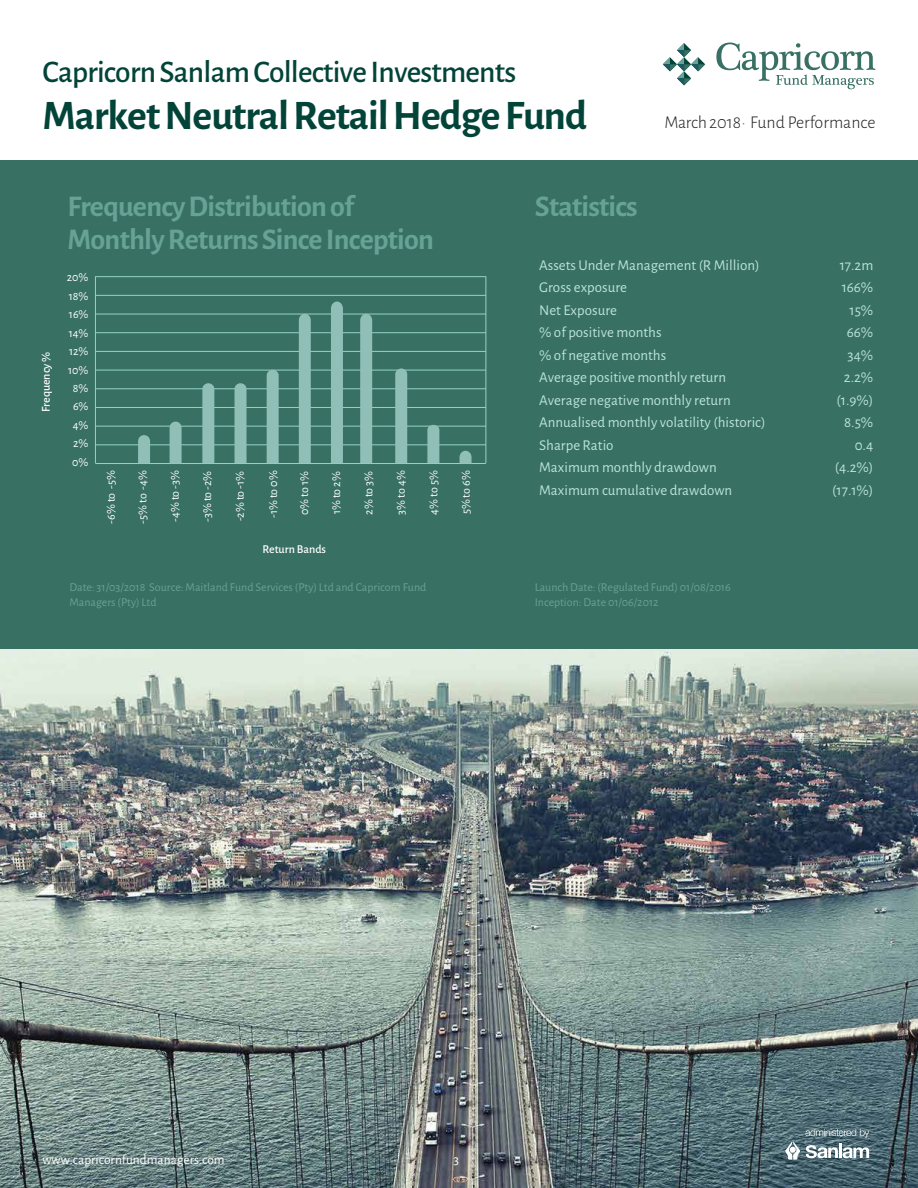
<style>
.page{position:relative;width:918px;height:1188px;background:#fff}
.page>*{position:absolute;margin:0;border:0;box-sizing:border-box;transform-origin:0 0}
.t1{font:700 42px "Alegreya Sans";letter-spacing:-.025em;color:#034439}
.t2{font:500 31.5px "Alegreya Sans";letter-spacing:-.025em;color:#034439}
.t3{font:700 30px/33px "Alegreya Sans";letter-spacing:-.025em;color:#67a297}
.t4{font:300 18px "Alegreya Sans";color:#231f20}
.t5{font:15px/22.5px "Alegreya Sans";color:#bbe2dc}
.t6{font:13.5px "Alegreya Sans";color:#fff}
.t7{font:12px/14.4px "Alegreya Sans";color:#67a297}
.t8{font:12px/18.5px "Alegreya Sans";letter-spacing:-.015em;color:#fff;text-align:center}
.t9{font:500 12px "Alegreya Sans";color:#fff}
.s1{color:#387063}
</style>
<div class="page">
<div style="left:0;top:161px;width:918px;height:488px;background:#387063"></div>
<hr style="left:95px;top:463px;width:391px;height:1px;background:#93d3c9">
<hr style="left:95px;top:445px;width:391px;height:1px;background:#93d3c9">
<hr style="left:95px;top:426px;width:391px;height:1px;background:#93d3c9">
<hr style="left:95px;top:407px;width:391px;height:1px;background:#93d3c9">
<hr style="left:95px;top:314px;width:391px;height:1px;background:#93d3c9">
<hr style="left:95px;top:332px;width:391px;height:1px;background:#93d3c9">
<hr style="left:95px;top:351px;width:391px;height:1px;background:#93d3c9">
<hr style="left:95px;top:370px;width:391px;height:1px;background:#93d3c9">
<hr style="left:95px;top:389px;width:391px;height:1px;background:#93d3c9">
<hr style="left:95px;top:295px;width:391px;height:1px;background:#93d3c9">
<hr style="left:95px;top:276px;width:391px;height:1px;background:#93d3c9">
<hr style="left:95px;top:276px;width:1px;height:187px;background:#93d3c9">
<hr style="left:486px;top:276px;width:1px;height:187px;background:#93d3c9">
<svg style="left:138px;top:435px;width:12px;height:29px"></svg>
<svg style="left:170px;top:422px;width:12px;height:42px"></svg>
<svg style="left:202px;top:383px;width:12px;height:80px"></svg>
<svg style="left:235px;top:383px;width:12px;height:80px"></svg>
<svg style="left:267px;top:370px;width:12px;height:93px"></svg>
<svg style="left:299px;top:314px;width:12px;height:149px;background:#8ebdb5"></svg>
<svg style="left:360px;top:314px;width:12px;height:149px;background:#8ebdb5"></svg>
<div style="left:331px;top:302px;width:12px;height:161px;background:#90bfb7"></div>
<svg style="left:395px;top:369px;width:12px;height:94px"></svg>
<svg style="left:427px;top:425px;width:12px;height:38px"></svg>
<svg style="left:460px;top:451px;width:12px;height:13px"></svg>
<img style="left:0;top:649px;width:918px;height:539px">
<hr style="left:839px;top:1144px;width:3px;height:14px;background:#fff">
<svg style="left:806px;top:1145px;width:63px;height:13px"></svg>
<svg style="left:785px;top:1142px;width:15px;height:18px"></svg>
<svg style="left:806px;top:1129px;width:63px;height:9px"></svg>
<svg style="left:716px;top:43px;width:159px;height:46px"></svg>
<svg style="left:663px;top:43px;width:42px;height:42px"></svg>
<h2 class="t2" style="left:43px;top:50px;width:475px">Capricorn Sanlam Collective Investments</h2>
<h1 class="t1" style="left:43px;top:85px;width:546px">Market Neutral Retail Hedge Fund</h1>
<h3 class="t3" style="left:67px;top:188px;width:368px">Frequency Distribution of<br>Monthly Returns Since Inception</h3>
<h3 class="t3" style="left:535px;top:188px;width:104px">Statistics</h3>
<p class="t4" style="left:664px;top:111px;width:213px">March 2018<span class="s1">•</span> Fund Performance</p>
<p class="t9" style="left:38px;top:412px;width:62px;rotate:-90deg">Frequency %</p>
<p class="t8" style="left:67px;top:268px;width:23px">20%<br>18%<br>16%<br>14%<br>12%<br>10%<br>8%<br>6%<br>4%<br>2%<br>0%</p>
<p class="t8" style="left:133px;top:524px;width:55px;rotate:-90deg">-5% to -4%</p>
<p class="t8" style="left:165px;top:522px;width:53px;rotate:-90deg">-4% to -3%</p>
<p class="t8" style="left:230px;top:521px;width:51px;rotate:-90deg">-2% to -1%</p>
<p class="t8" style="left:264px;top:518px;width:49px;rotate:-90deg">-1% to 0%</p>
<p class="t8" style="left:294px;top:515px;width:45px;rotate:-90deg">0% to 1%</p>
<p class="t8" style="left:326px;top:514px;width:44px;rotate:-90deg">1% to 2%</p>
<p class="t8" style="left:359px;top:515px;width:45px;rotate:-90deg">2% to 3%</p>
<p class="t8" style="left:391px;top:515px;width:45px;rotate:-90deg">3% to 4%</p>
<p class="t8" style="left:424px;top:515px;width:46px;rotate:-90deg">4% to 5%</p>
<p class="t8" style="left:456px;top:514px;width:45px;rotate:-90deg">5% to 6%</p>
<p class="t8" style="left:101px;top:524px;width:55px;rotate:-90deg">-6% to -5%</p>
<p class="t8" style="left:198px;top:522px;width:52px;rotate:-90deg">-3% to -2%</p>
<p class="t9" style="left:262px;top:541px;width:65px">Return Bands</p>
<p class="t5" style="left:539px;top:253px;width:228px">Assets Under Management (R Million)<br>Gross exposure<br>Net Exposure<br>% of positive months<br>% of negative months<br>Average positive monthly return<br>Average negative monthly return<br>Annualised monthly volatility (historic)<br>Sharpe Ratio<br>Maximum monthly drawdown<br>Maximum cumulative drawdown</p>
<p class="t5" style="left:832px;top:253px;width:43px;text-align:right">17.2m<br>166%<br>15%<br>66%<br>34%<br>2.2% (1.9%)<br>8.5%<br>0.4 (4.2%) (17.1%)</p>
<p class="t7" style="left:69px;top:580px;width:358px">Date: 31/03/2018 Source: Maitland Fund Services (Pty) Ltd and Capricorn Fund<br>Managers (Pty) Ltd</p>
<p class="t7" style="left:535px;top:580px;width:198px">Launch Date: (Regulated Fund) 01/08/2016<br>Inception: Date 01/06/2012</p>
<p class="t6" style="left:43px;top:1151px;width:184px">www.capricornfundmanagers.com</p>
<p class="t6" style="left:454px;top:1151px;width:7px">3</p>
</div>
